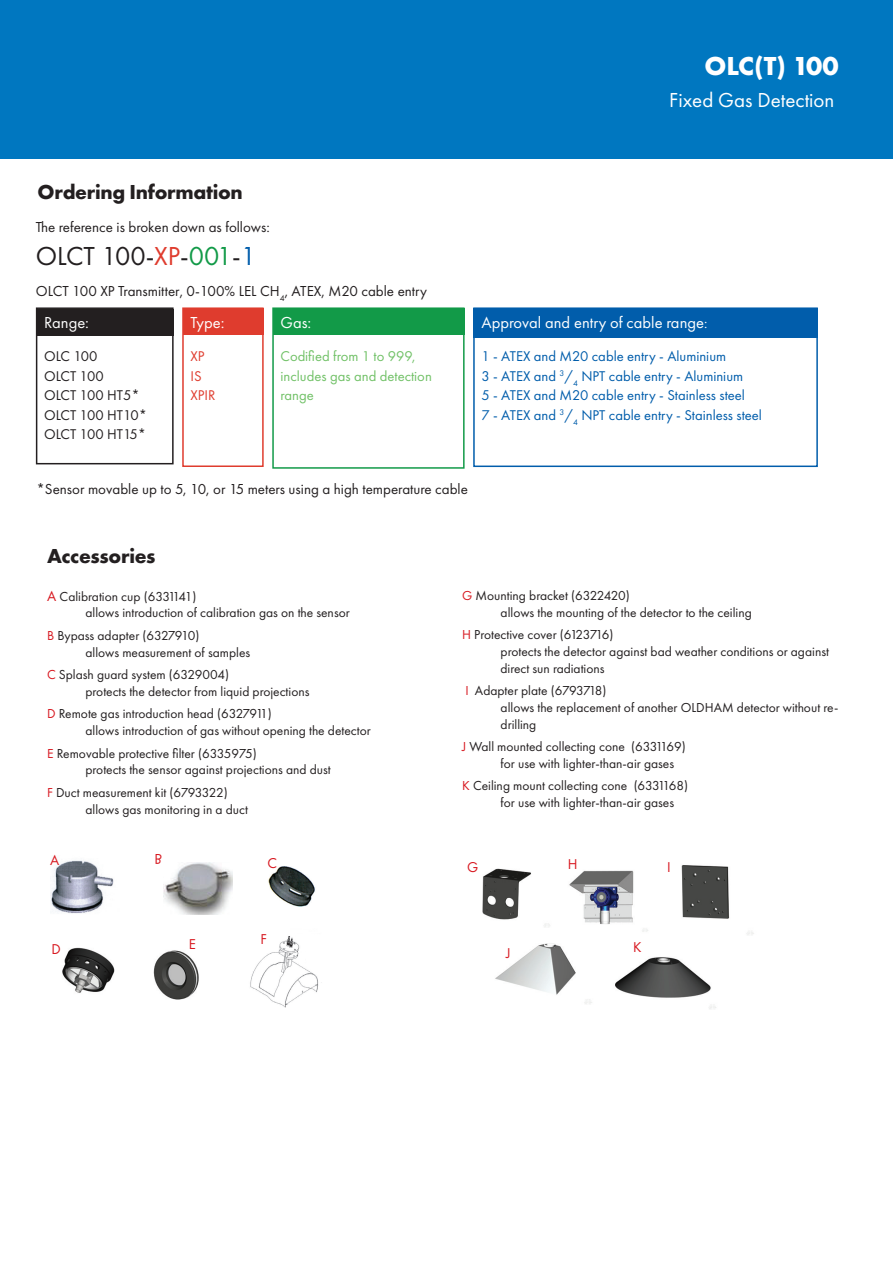
<style>
.page{position:relative;width:893px;height:1263px;background:#fff}
.page>*{position:absolute;margin:0;border:0;box-sizing:border-box;transform-origin:0 0}
.Body_Copy{font:27px "Futura PT";color:#231f20}
.t1{font:700 27px "Futura PT";letter-spacing:-.02em;color:#fff}
.t2{font:700 21px "Futura PT";letter-spacing:-.015em;color:#231f20}
.t3{font:21px "Futura PT";color:#fff}
.Body_Copy-2{font:16.5px "Futura PT";color:#fff}
.t4{font:15px "Futura PT";color:#231f20}
.Body_Copy-3{font:14.7px "Futura PT";color:#015dab}
.Body_Copy-4{font:14.7px "Futura PT";color:#231f20}
.Body_Copy-5{font:14.7px/19.5px "Futura PT";color:#71c167}
.t5{font:14.7px "Futura PT";color:#d7171f}
.Body_Copy-6{font:14.7px "Futura PT";color:#df3c2e}
.Body_Copy-7{font:13.5px/16.8px "Futura PT";color:#231f20}
.s1{color:#df3c2e}
.s2{color:#129a48}
.s3{color:#015dab}
.s4{font-size:14.7px}
.s5{font-size:14.7px;color:#d7171f}
.s6{color:#d7171f}
</style>
<div class="page">
<div style="left:0;top:0;width:893px;height:158px;background:#0077c0"></div>
<img style="left:569px;top:870px;width:65px;height:54px">
<img style="left:482px;top:868px;width:49px;height:50px">
<img style="left:494px;top:918px;width:109px;height:86px">
<img style="left:615px;top:928px;width:101px;height:81px">
<img style="left:652px;top:865px;width:102px;height:70px">
<img style="left:50px;top:860px;width:64px;height:54px">
<img style="left:164px;top:863px;width:69px;height:51px">
<div style="left:155px;top:842px;width:18px;height:24px;background:#fff"></div>
<img style="left:268px;top:866px;width:47px;height:41px">
<img style="left:62px;top:947px;width:53px;height:46px">
<img style="left:153px;top:950px;width:46px;height:50px">
<img style="left:250px;top:936px;width:72px;height:72px">
<div style="left:183px;top:308px;width:81px;height:27px;background:#df3c2e"></div>
<div style="left:182px;top:307px;width:82px;height:160px;border:2px solid #df3c2e"></div>
<div style="left:273px;top:308px;width:192px;height:27px;background:#129a48"></div>
<div style="left:272px;top:307px;width:193px;height:162px;border:2px solid #129a48"></div>
<div style="left:473px;top:308px;width:345px;height:29px;background:#015dab"></div>
<div style="left:473px;top:307px;width:345px;height:160px;border:2px solid #015dab"></div>
<div style="left:36px;top:309px;width:138px;height:27px;background:#231f20"></div>
<div style="left:36px;top:307px;width:138px;height:157px;border:2px solid #231f20"></div>
<p class="t1" style="left:705px;top:48px;width:135px">OLC(T) 100</p>
<p class="t3" style="left:669px;top:87px;width:167px">Fixed Gas Detection</p>
<p class="t2" style="left:38px;top:178px;width:207px">Ordering Information</p>
<p class="t4" style="left:36px;top:218px;width:235px">The reference is broken down as follows:</p>
<p class="Body_Copy" style="left:36px;top:240px;width:222px">OLCT 100-<span class="s1">XP</span>-<span class="s2">001</span>-<span class="s3">1</span></p>
<p class="t4" style="left:36px;top:282px;width:393px">OLCT 100 XP Transmitter, 0-100% LEL CH<sub>4</sub>, ATEX, M20 cable entry</p>
<p class="Body_Copy-2" style="left:190px;top:313px;width:36px">Type:</p>
<p class="Body_Copy-6" style="left:190px;top:348px;width:16px">XP</p>
<p class="Body_Copy-6" style="left:190px;top:367px;width:13px">IS</p>
<p class="Body_Copy-6" style="left:190px;top:387px;width:27px">XPIR</p>
<p class="Body_Copy-2" style="left:281px;top:313px;width:32px">Gas:</p>
<p class="Body_Copy-5" style="left:281px;top:347px;width:153px">Codified from 1 to 999, includes gas and detection range</p>
<p class="Body_Copy-2" style="left:44px;top:313px;width:46px">Range:</p>
<p class="Body_Copy-4" style="left:44px;top:348px;width:55px">OLC 100</p>
<p class="Body_Copy-4" style="left:44px;top:367px;width:61px">OLCT 100</p>
<p class="Body_Copy-4" style="left:44px;top:387px;width:97px">OLCT 100 HT5*</p>
<p class="Body_Copy-4" style="left:44px;top:406px;width:104px">OLCT 100 HT10*</p>
<p class="Body_Copy-4" style="left:44px;top:426px;width:104px">OLCT 100 HT15*</p>
<p class="Body_Copy-2" style="left:481px;top:313px;width:227px">Approval and entry of cable range<span class="s4">:</span></p>
<p class="Body_Copy-3" style="left:481px;top:348px;width:246px">1 - ATEX and M20 cable entry - Aluminium</p>
<p class="Body_Copy-3" style="left:481px;top:367px;width:263px">3 - ATEX and <sup>3</sup>/<sub>4</sub> NPT cable entry - Aluminium</p>
<p class="Body_Copy-3" style="left:481px;top:387px;width:265px">5 - ATEX and M20 cable entry - Stainless steel</p>
<p class="Body_Copy-3" style="left:481px;top:406px;width:282px">7 - ATEX and <sup>3</sup>/<sub>4</sub> NPT cable entry - Stainless steel</p>
<p class="t4" style="left:36px;top:480px;width:433px">*Sensor movable up to 5, 10, or 15 meters using a high temperature cable</p>
<p class="t2" style="left:47px;top:542px;width:110px">Accessories</p>
<p class="Body_Copy-7" style="left:47px;top:588px;width:151px"><span class="s5">A</span> Calibration cup (6331141)</p>
<p class="Body_Copy-7" style="left:85px;top:604px;width:266px">allows introduction of calibration gas on the sensor</p>
<p class="Body_Copy-7" style="left:47px;top:627px;width:154px"><span class="s6">B</span> Bypass adapter (6327910)</p>
<p class="Body_Copy-7" style="left:85px;top:644px;width:166px">allows measurement of samples</p>
<p class="Body_Copy-7" style="left:47px;top:666px;width:183px"><span class="s6">C</span> Splash guard system (6329004)</p>
<p class="Body_Copy-7" style="left:85px;top:683px;width:226px">protects the detector from liquid projections</p>
<p class="Body_Copy-7" style="left:47px;top:705px;width:226px"><span class="s6">D</span> Remote gas introduction head (6327911)</p>
<p class="Body_Copy-7" style="left:85px;top:722px;width:287px">allows introduction of gas without opening the detector</p>
<p class="Body_Copy-7" style="left:47px;top:745px;width:211px"><span class="s6">E</span> Removable protective filter (6335975)</p>
<p class="Body_Copy-7" style="left:85px;top:761px;width:247px">protects the sensor against projections and dust</p>
<p class="Body_Copy-7" style="left:47px;top:784px;width:182px"><span class="s6">F</span> Duct measurement kit (6793322)</p>
<p class="Body_Copy-7" style="left:85px;top:801px;width:164px">allows gas monitoring in a duct</p>
<p class="Body_Copy-7" style="left:462px;top:587px;width:169px"><span class="s6">G</span> Mounting bracket (6322420)</p>
<p class="Body_Copy-7" style="left:501px;top:603px;width:253px">allows the mounting of the detector to the ceiling</p>
<p class="Body_Copy-7" style="left:462px;top:626px;width:153px"><span class="s6">H</span> Protective cover (6123716)</p>
<p class="Body_Copy-7" style="left:501px;top:643px;width:330px">protects the detector against bad weather conditions or against direct sun radiations</p>
<p class="Body_Copy-7" style="left:465px;top:682px;width:143px"><span class="s6">I</span> Adapter plate (6793718)</p>
<p class="Body_Copy-7" style="left:501px;top:699px;width:339px">allows the replacement of another OLDHAM detector without re&shy;drilling</p>
<p class="Body_Copy-7" style="left:462px;top:738px;width:225px"><span class="s6">J</span> Wall mounted collecting cone (6331169)</p>
<p class="Body_Copy-7" style="left:501px;top:755px;width:175px">for use with lighter-than-air gases</p>
<p class="Body_Copy-7" style="left:462px;top:777px;width:227px"><span class="s6">K</span> Ceiling mount collecting cone (6331168)</p>
<p class="Body_Copy-7" style="left:501px;top:794px;width:175px">for use with lighter-than-air gases</p>
<p class="t5" style="left:50px;top:852px;width:11px">A</p>
<p class="t5" style="left:267px;top:854px;width:11px">C</p>
<p class="t5" style="left:467px;top:858px;width:13px">G</p>
<p class="t5" style="left:568px;top:855px;width:11px">H</p>
<p class="t5" style="left:667px;top:859px;width:5px">I</p>
<p class="t5" style="left:52px;top:941px;width:11px">D</p>
<p class="t5" style="left:189px;top:935px;width:9px">E</p>
<p class="t5" style="left:261px;top:930px;width:8px">F</p>
<p class="t5" style="left:506px;top:944px;width:6px">J</p>
<p class="t5" style="left:633px;top:938px;width:10px">K</p>
</div>
